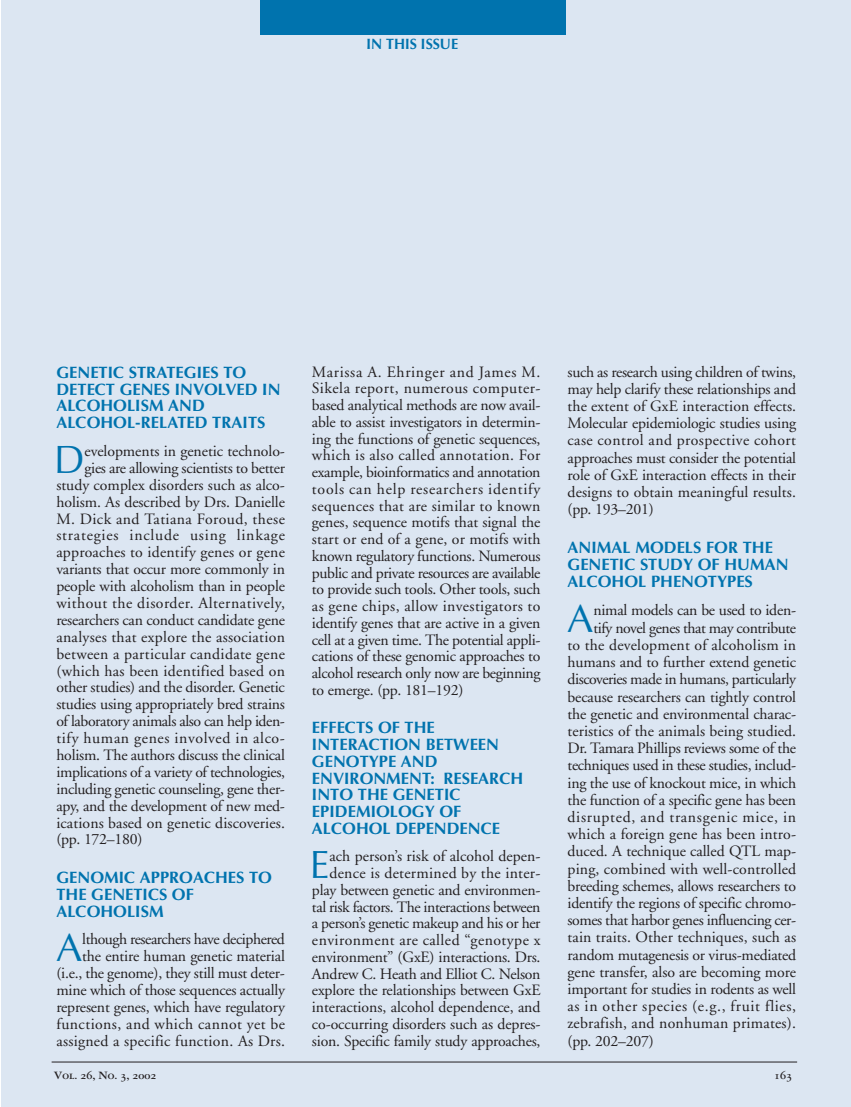
<style>
.page{position:relative;width:851px;height:1107px;background:#fff}
.page>*{position:absolute;margin:0;border:0;box-sizing:border-box;transform-origin:0 0}
.t1{font:39.45px "Optima";color:#0073ae}
.t2{font:700 16.5px/16.8px "Optima";color:#0073ae}
.t3{font:15.75px/16.8px "Adobe Garamond";letter-spacing:-.015em;color:#231f20;text-align:right}
.t4{font:15.75px "Adobe Garamond";letter-spacing:.01em;color:#231f20}
.t5{font:15.75px "Adobe Garamond";letter-spacing:.02em;color:#231f20}
.t6{font:15.75px "Adobe Garamond";letter-spacing:.015em;color:#231f20}
.t7{font:15.75px "Adobe Garamond";letter-spacing:.005em;color:#231f20}
.t8{font:15.75px "Adobe Garamond";letter-spacing:.04em;color:#231f20}
.t9{font:15.75px "Adobe Garamond";letter-spacing:.03em;color:#231f20}
.t10{font:15.75px "Adobe Garamond";letter-spacing:.045em;color:#231f20}
.t11{font:15.75px "Adobe Garamond";letter-spacing:.05em;color:#231f20}
.t12{font:700 15px "Optima";color:#0073ae;scale:.95 1}
.t13{font:12px "Garamond Three Bold SC";color:#231f20}
</style>
<div class="page">
<div style="left:2px;top:0;width:848px;height:1107px;background:#dce6f2"></div>
<div style="left:260px;top:0;width:305px;height:35px;background:#0073ae"></div>
<hr style="left:52px;top:1062px;width:745px;height:1px;background:#231f20">
<p class="t12" style="left:366px;top:37px;width:98px">IN THIS ISSUE</p>
<p class="t2" style="left:56px;top:365px;width:225px">GENETIC STRATEGIES TO<br>DETECT GENES INVOLVED IN<br>ALCOHOLISM AND<br>ALCOHOL-RELATED TRAITS</p>
<p class="t1" style="left:54px;top:443px;width:32px">D</p>
<p class="t3" style="left:84px;top:444px;width:202px">evelopments in genetic technolo-</p>
<p class="t3" style="left:84px;top:461px;width:202px">gies are allowing scientists to better</p>
<p class="t3" style="left:56px;top:478px;width:230px">study complex disorders such as alco-</p>
<p class="t3" style="left:56px;top:495px;width:230px">holism. As described by Drs. Danielle</p>
<p class="t9" style="left:56px;top:512px;width:230px">M. Dick and Tatiana Foroud, these</p>
<p class="t11" style="left:56px;top:529px;width:230px">strategies include using linkage</p>
<p class="t6" style="left:56px;top:546px;width:230px">approaches to identify genes or gene</p>
<p class="t3" style="left:56px;top:562px;width:230px">variants that occur more commonly in</p>
<p class="t3" style="left:56px;top:579px;width:230px">people with alcoholism than in people</p>
<p class="t9" style="left:56px;top:597px;width:230px">without the disorder. Alternatively,</p>
<p class="t3" style="left:56px;top:613px;width:230px">researchers can conduct candidate gene</p>
<p class="t5" style="left:56px;top:630px;width:230px">analyses that explore the association</p>
<p class="t5" style="left:56px;top:647px;width:230px">between a particular candidate gene</p>
<p class="t5" style="left:56px;top:664px;width:230px">(which has been identified based on</p>
<p class="t3" style="left:56px;top:681px;width:230px">other studies) and the disorder. Genetic</p>
<p class="t3" style="left:56px;top:697px;width:230px">studies using appropriately bred strains</p>
<p class="t3" style="left:56px;top:714px;width:230px">of laboratory animals also can help iden-</p>
<p class="t8" style="left:56px;top:732px;width:230px">tify human genes involved in alco-</p>
<p class="t3" style="left:56px;top:748px;width:230px">holism. The authors discuss the clinical</p>
<p class="t3" style="left:56px;top:765px;width:230px">implications of a variety of technologies,</p>
<p class="t3" style="left:56px;top:782px;width:230px">including genetic counseling, gene ther-</p>
<p class="t3" style="left:56px;top:799px;width:230px">apy, and the development of new med-</p>
<p class="t7" style="left:56px;top:816px;width:230px">ications based on genetic discoveries.</p>
<p class="t3" style="left:56px;top:832px;width:88px">(pp. 172–180)</p>
<p class="t2" style="left:56px;top:870px;width:217px">GENOMIC APPROACHES TO<br>THE GENETICS OF<br>ALCOHOLISM</p>
<p class="t1" style="left:56px;top:931px;width:28px">A</p>
<p class="t3" style="left:56px;top:932px;width:230px">lthough researchers have deciphered<br>the entire human genetic material (i.e., the genome), they still must deter&shy;mine which of those sequences actually represent genes, which have regulatory functions, and which cannot yet be assigned a specific function. As Drs.</p>
<p class="t3" style="left:312px;top:365px;width:230px;text-align:justify">Marissa A. Ehringer and James M.<br>Sikela report, numerous computer&shy;based analytical methods are now avail&shy;able to assist investigators in determin&shy;ing the functions of genetic sequences, which is also called annotation. For example, bioinformatics and annotation tools can help researchers identify sequences that are similar to known genes, sequence motifs that signal the start or end of a gene, or motifs with known regulatory functions. Numerous public and private resources are available to provide such tools. Other tools, such as gene chips, allow investigators to identify genes that are active in a given cell at a given time. The potential appli&shy;cations of these genomic approaches to alcohol research only now are beginning to emerge. (pp. 181–192)</p>
<p class="t2" style="left:312px;top:721px;width:189px">EFFECTS OF THE<br>INTERACTION BETWEEN<br>GENOTYPE AND<br>ENVIRONMENT:<br>INTO THE GENETIC<br>EPIDEMIOLOGY OF<br>ALCOHOL DEPENDENCE</p>
<p class="t1" style="left:310px;top:848px;width:21px">E</p>
<p class="t2" style="left:443px;top:771px;width:81px">RESEARCH</p>
<p class="t3" style="left:312px;top:849px;width:230px">ach person’s risk of alcohol depen&shy;dence is determined by the inter&shy;play between genetic and environmen&shy;tal risk factors. The interactions between a person’s genetic makeup and his or her environment are called “genotype x environment” (GxE) interactions. Drs.<br>Andrew C. Heath and Elliot C. Nelson explore the relationships between GxE interactions, alcohol dependence, and co-occurring disorders such as depres&shy;sion. Specific family study approaches,</p>
<p class="t3" style="left:567px;top:364px;width:230px;line-height:17.2px;text-align:justify">such as research using children of twins, may help clarify these relationships and the extent of GxE interaction effects.<br>Molecular epidemiologic studies using case control and prospective cohort approaches must consider the potential role of GxE interaction effects in their designs to obtain meaningful results. (pp. 193–201)</p>
<p class="t2" style="left:567px;top:540px;width:222px;line-height:17.2px">ANIMAL MODELS FOR THE<br>GENETIC STUDY OF HUMAN<br>ALCOHOL PHENOTYPES</p>
<p class="t1" style="left:567px;top:602px;width:28px">A</p>
<p class="t3" style="left:593px;top:604px;width:204px">nimal models can be used to iden-</p>
<p class="t3" style="left:593px;top:621px;width:204px">tify novel genes that may contribute</p>
<p class="t6" style="left:567px;top:639px;width:230px">to the development of alcoholism in</p>
<p class="t3" style="left:567px;top:655px;width:230px">humans and to further extend genetic</p>
<p class="t3" style="left:567px;top:672px;width:230px">discoveries made in humans, particularly</p>
<p class="t3" style="left:567px;top:690px;width:230px">because researchers can tightly control</p>
<p class="t3" style="left:567px;top:707px;width:230px">the genetic and environmental charac-</p>
<p class="t7" style="left:567px;top:725px;width:230px">teristics of the animals being studied.</p>
<p class="t3" style="left:567px;top:741px;width:230px">Dr. Tamara Phillips reviews some of the</p>
<p class="t3" style="left:567px;top:758px;width:230px">techniques used in these studies, includ-</p>
<p class="t3" style="left:567px;top:776px;width:230px">ing the use of knockout mice, in which</p>
<p class="t3" style="left:567px;top:793px;width:230px">the function of a specific gene has been</p>
<p class="t10" style="left:567px;top:811px;width:230px">disrupted, and transgenic mice, in</p>
<p class="t4" style="left:567px;top:828px;width:230px">which a foreign gene has been intro-</p>
<p class="t3" style="left:567px;top:844px;width:230px">duced. A technique called QTL map-</p>
<p class="t4" style="left:567px;top:862px;width:230px">ping, combined with well-controlled</p>
<p class="t3" style="left:567px;top:879px;width:230px">breeding schemes, allows researchers to</p>
<p class="t3" style="left:567px;top:896px;width:230px">identify the regions of specific chromo-</p>
<p class="t3" style="left:567px;top:913px;width:230px">somes that harbor genes influencing cer-</p>
<p class="t4" style="left:567px;top:931px;width:230px">tain traits. Other techniques, such as</p>
<p class="t3" style="left:567px;top:948px;width:230px">random mutagenesis or virus-mediated</p>
<p class="t3" style="left:567px;top:965px;width:230px">gene transfer, also are becoming more</p>
<p class="t3" style="left:567px;top:982px;width:230px">important for studies in rodents as well</p>
<p class="t8" style="left:567px;top:1000px;width:230px">as in other species (e.g., fruit flies,</p>
<p class="t6" style="left:567px;top:1017px;width:230px">zebrafish, and nonhuman primates).</p>
<p class="t3" style="left:567px;top:1034px;width:88px">(pp. 202–207)</p>
<p class="t13" style="left:54px;top:1072px;width:104px">Vol. 26, No. 3, 2002</p>
<p class="t13" style="left:774px;top:1072px;width:19px">163</p>
</div>
